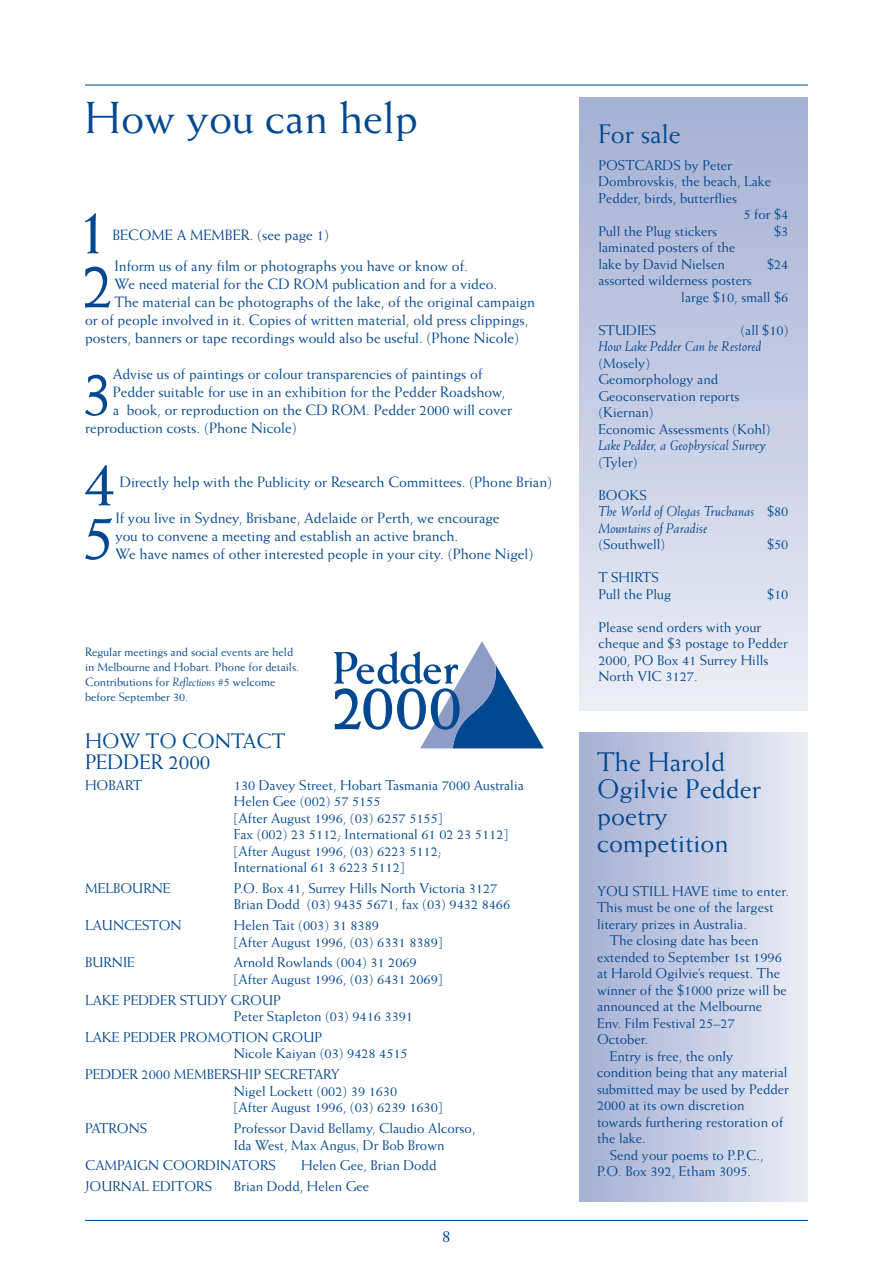
<style>
.page{position:relative;width:893px;height:1263px;background:#fff}
.page>*{position:absolute;margin:0;border:0;box-sizing:border-box;transform-origin:0 0}
.t1{font:66.9px "Weiss";color:#014890}
.t2{font:45px "Weiss";color:#014890}
.t3{font:27px/27px "Weiss";color:#014890}
.t4{font:21px/21px "Weiss";color:#014890}
.t5{font:18px "Weiss";color:#014890}
.t6{font:15px/18px "Weiss";color:#014890}
.t7{font:14.25px/16.5px "Weiss";color:#014890}
.t8{font:italic 14.25px/16.5px "Weiss";color:#014890}
.t9{font:12px/15px "Weiss";color:#014890}
.s1{font-style:italic}
.s2{font-style:normal}
</style>
<div class="page">
<hr style="left:85px;top:1220px;width:723px;height:1px;background:#014890">
<hr style="left:85px;top:85px;width:723px;height:1px;background:#014890">
<div style="left:580px;top:98px;width:228px;height:612px;background:linear-gradient(to bottom,#a4afd3,#ebedf5)"></div>
<div style="left:580px;top:732px;width:228px;height:469px;background:linear-gradient(to right,#a4afd3,#eaecf5)"></div>
<svg style="left:334px;top:641px;width:210px;height:107px"></svg>
<h2 class="t2" style="left:84px;top:91px;width:335px">How you can help</h2>
<h1 class="t1" style="left:75px;top:191px;width:35px">1</h1>
<p class="t6" style="left:112px;top:226px;width:29px">Becom</p>
<p class="t6" style="left:165px;top:226px;width:166px">e a member. (see page 1)</p>
<h1 class="t1" style="left:81px;top:245px;width:35px">2</h1>
<p class="t6" style="left:114px;top:257px;width:355px">Inform us of any film or photographs you have or know of.</p>
<p class="t6" style="left:114px;top:275px;width:384px">We need material for the CD ROM publication and for a video.</p>
<p class="t6" style="left:114px;top:293px;width:422px">The material can be photographs of the lake, of the original campaign</p>
<p class="t6" style="left:85px;top:311px;width:445px">or of people involved in it. Copies of written material, old press clippings,</p>
<p class="t6" style="left:85px;top:329px;width:436px">posters, banners or tape recordings would also be useful. (Phone Nicole)</p>
<h1 class="t1" style="left:79px;top:353px;width:35px">3</h1>
<p class="t6" style="left:113px;top:365px;width:371px">Advise us of paintings or colour transparencies of paintings of</p>
<p class="t6" style="left:113px;top:383px;width:394px">Pedder suitable for use in an exhibition for the Pedder Roadshow,</p>
<p class="t6" style="left:113px;top:401px;width:401px">a book, or reproduction on the CD ROM. Pedder 2000 will cover</p>
<p class="t6" style="left:85px;top:419px;width:213px">reproduction costs. (Phone Nicole)</p>
<h1 class="t1" style="left:82px;top:443px;width:35px">4</h1>
<p class="t6" style="left:120px;top:473px;width:434px">Directly help with the Publicity or Research Committees. (Phone Brian)</p>
<h1 class="t1" style="left:82px;top:497px;width:35px">5</h1>
<p class="t6" style="left:115px;top:509px;width:420px">If you live in Sydney, Brisbane, Adelaide or Perth, we encourage<br>you to convene a meeting and establish an active branch.<br>We have names of other interested people in your city. (Phone Nigel)</p>
<p class="t9" style="left:85px;top:644px;width:216px">Regular meetings and social events are held in Melbourne and Hobart. Phone for details.<br>Contributions for <span class="s1">Reflections</span> #5 welcome before September 30.</p>
<h3 class="t4" style="left:85px;top:730px;width:127px;text-indent:61px">to contact pedder 2000</h3>
<p class="t7" style="left:85px;top:776px;width:11px">Hoba</p>
<p class="t7" style="left:125px;top:776px;width:14px">rt</p>
<p class="t7" style="left:234px;top:776px;width:291px">130 Davey Street, Hobart Tasmania 7000 Australia Helen Gee (002) 57 5155<br>[After August 1996, (03) 6257 5155]<br>Fax (002) 23 5112; International 61 02 23 5112] [After August 1996, (03) 6223 5112;<br>International 61 3 6223 5112]</p>
<p class="t7" style="left:85px;top:880px;width:30px">Melbo</p>
<p class="t7" style="left:132px;top:880px;width:40px">urne</p>
<p class="t7" style="left:234px;top:880px;width:278px">P.O. Box 41, Surrey Hills North Victoria 3127<br>Brian Dodd (03) 9435 5671, fax (03) 9432 8466</p>
<p class="t7" style="left:85px;top:917px;width:68px">Launceston</p>
<p class="t7" style="left:234px;top:917px;width:210px">Helen Tait (003) 31 8389<br>[After August 1996, (03) 6331 8389]</p>
<p class="t7" style="left:85px;top:954px;width:51px">Burnie</p>
<p class="t7" style="left:234px;top:954px;width:210px">Arnold Rowlands (004) 31 2069 [After August 1996, (03) 6431 2069]</p>
<p class="t7" style="left:234px;top:991px;width:181px;text-indent:-149px">Lake PEDDER Study gro up<br>Peter Stapleton (03) 9416 3391</p>
<p class="t7" style="left:85px;top:1029px;width:124px">Lake PEDDER Promot</p>
<h3 class="t4" style="left:85px;top:730px;width:20px">How</h3>
<p class="t7" style="left:234px;top:1029px;width:175px;text-indent:8px">ion group<br>Nicole Kaiyan (03) 9428 4515</p>
<p class="t7" style="left:234px;top:1066px;width:210px;text-indent:-149px">PEDDER 2000 membership secretary<br>Nigel Lockett (002) 39 1630<br>[After August 1996, (03) 6239 1630]</p>
<p class="t7" style="left:85px;top:1120px;width:43px">Patrons</p>
<p class="t7" style="left:234px;top:1120px;width:243px">Professor David Bellamy, Claudio Alcorso,<br>I da West, Max Angus, Dr Bob Brown</p>
<p class="t7" style="left:85px;top:1157px;width:21px">Campa</p>
<p class="t7" style="left:133px;top:1157px;width:98px">ign Coordinato</p>
<p class="t7" style="left:260px;top:1157px;width:35px">rs H</p>
<p class="t7" style="left:313px;top:1157px;width:125px">elen Gee, Brian Dodd</p>
<p class="t7" style="left:85px;top:1178px;width:47px">Journal</p>
<p class="t7" style="left:152px;top:1178px;width:59px">Editors</p>
<p class="t7" style="left:234px;top:1178px;width:137px">Brian Dodd, Helen Gee</p>
<p class="t5" style="left:442px;top:1225px;width:10px">8</p>
<h3 class="t3" style="left:598px;top:120px;width:84px">For sale</h3>
<p class="t7" style="left:598px;top:156px;width:19px">Postca</p>
<p class="t7" style="left:654px;top:156px;width:79px">rds by Peter</p>
<p class="t7" style="left:598px;top:173px;width:174px">Dombrovskis, the beach, Lake</p>
<p class="t7" style="left:598px;top:189px;width:140px">Pedder, birds, butterflies</p>
<p class="t7" style="left:744px;top:206px;width:46px">5 for $4</p>
<p class="t7" style="left:598px;top:222px;width:120px">Pull the Plug stickers</p>
<p class="t7" style="left:774px;top:222px;width:16px">$3</p>
<p class="t7" style="left:598px;top:239px;width:139px">laminated posters of the lake by David Nielsen</p>
<p class="t7" style="left:767px;top:255px;width:23px">$24</p>
<p class="t7" style="left:681px;top:272px;width:109px;text-indent:-83px">assorted wilderness posters<br>large $10, small $6</p>
<p class="t7" style="left:598px;top:321px;width:57px">Studies</p>
<p class="t7" style="left:740px;top:321px;width:49px">(all $10)</p>
<p class="t8" style="left:598px;top:338px;width:165px">How Lake Pedder Can be Restored</p>
<p class="t7" style="left:598px;top:354px;width:174px">(Mosely)<br>Geomorphology and<br>Geoconservation reports (Kiernan)<br>Economic Assessments (Kohl)</p>
<p class="t8" style="left:598px;top:437px;width:169px">Lake Pedder, a Geophysical Survey</p>
<p class="t7" style="left:598px;top:453px;width:41px">(Tyler)</p>
<p class="t8" style="left:598px;top:486px;width:191px"><span class="s2">Books<br></span>The World of Olegas Truchanas <span class="s2">$80<br></span>Mountains of Paradise</p>
<p class="t7" style="left:598px;top:536px;width:68px">(Southwell)</p>
<p class="t7" style="left:767px;top:536px;width:23px">$50</p>
<p class="t7" style="left:598px;top:569px;width:74px">T shirts<br>Pull the Plug</p>
<p class="t7" style="left:767px;top:585px;width:23px">$10</p>
<p class="t7" style="left:598px;top:618px;width:191px">Please send orders with your cheque and $3 postage to Pedder<br>2000, PO Box 41 Surrey Hills<br>North VIC 3127.</p>
<h3 class="t3" style="left:597px;top:748px;width:165px">The Harold<br>Ogilvie Pedder poetry competition</h3>
<p class="t7" style="left:597px;top:882px;width:193px">Yo u still have time to enter.</p>
<p class="t7" style="left:597px;top:899px;width:178px">This must be one of the largest</p>
<p class="t7" style="left:597px;top:915px;width:151px">literary prizes in Australia.</p>
<p class="t7" style="left:610px;top:932px;width:150px">The closing date has been</p>
<p class="t7" style="left:597px;top:948px;width:186px">extended to September 1st 1996</p>
<p class="t7" style="left:597px;top:965px;width:184px">at Harold Ogilvie’s request. The</p>
<p class="t7" style="left:597px;top:981px;width:191px">winner of the $1000 prize will be</p>
<p class="t7" style="left:597px;top:998px;width:167px">announced at the Melbourne</p>
<p class="t7" style="left:597px;top:1014px;width:139px">Env. Film Festival 25–27</p>
<p class="t7" style="left:597px;top:1031px;width:53px">October.</p>
<p class="t7" style="left:610px;top:1047px;width:125px">Entry is free, the only</p>
<p class="t7" style="left:597px;top:1064px;width:192px">condition being that any material</p>
<p class="t7" style="left:597px;top:1080px;width:193px">submitted may be used by Pedder</p>
<p class="t7" style="left:597px;top:1097px;width:149px">2000 at its own discretion</p>
<p class="t7" style="left:597px;top:1113px;width:188px">towards furthering restoration of</p>
<p class="t7" style="left:597px;top:1130px;width:50px">the lake.</p>
<p class="t7" style="left:610px;top:1146px;width:155px">Send your poems to P.P.C.,</p>
<p class="t7" style="left:597px;top:1163px;width:156px">P.O. Box 392, Etham 3095.</p>
</div>
